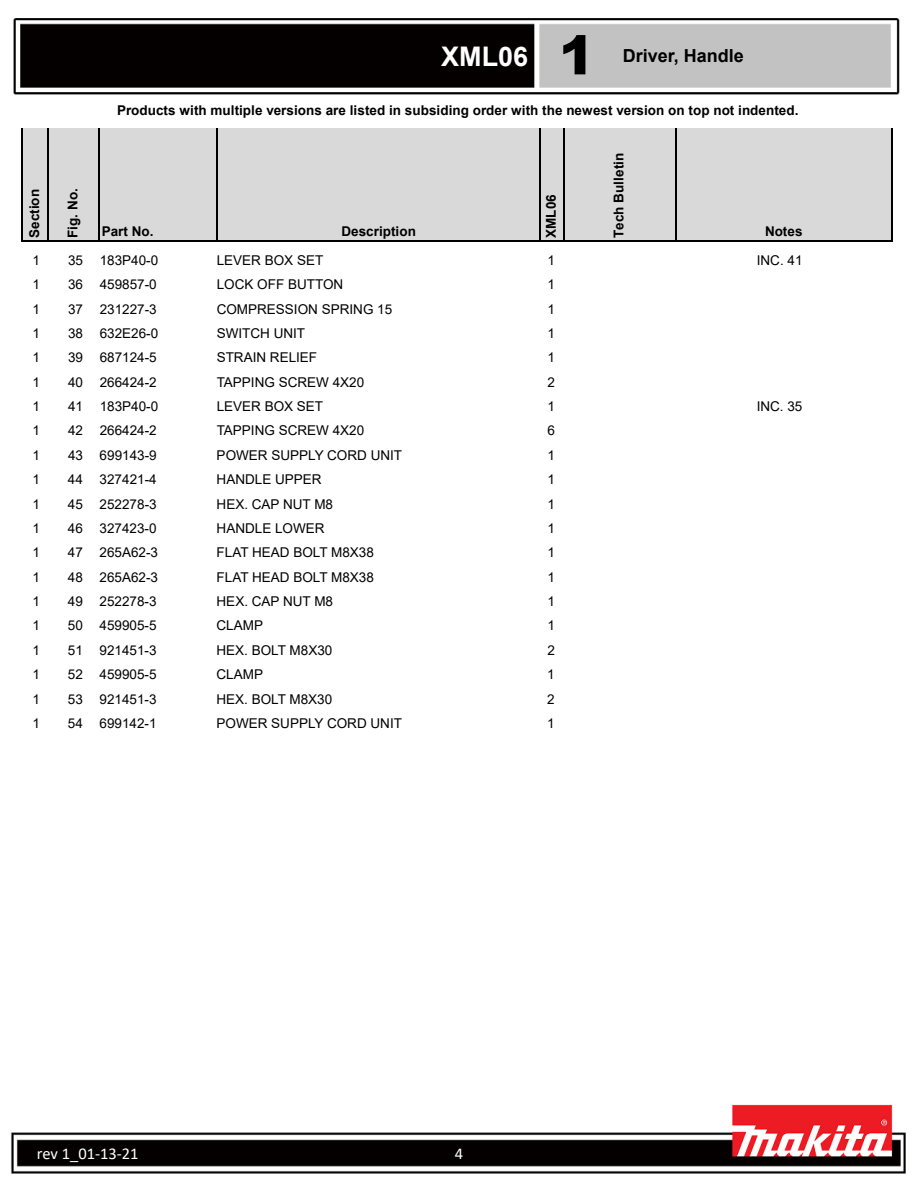
<style>
.page{position:relative;width:918px;height:1188px;background:#fff}
.page>*{position:absolute;margin:0;border:0;box-sizing:border-box;transform-origin:0 0}
.t1{font:700 27px "Arial";color:#fff}
.t2{font:700 18px "Arial";color:#000}
.t3{font:16.5px "Calibri";color:#fff}
.t4{font:13.5px "Arial";color:#000}
.t5{font:700 13.5px "Arial";color:#000}
.s1{font-weight:900;font-size:54px;color:#000}
</style>
<div class="page">
<img style="left:11px;top:18px;width:895px;height:1156px">
<div style="left:23px;top:129px;width:869px;height:112px;background:#d9d9d9"></div>
<hr style="left:22px;top:129px;width:1px;height:113px;background:#000">
<hr style="left:48px;top:129px;width:1px;height:113px;background:#000">
<hr style="left:98px;top:129px;width:2px;height:113px;background:#000">
<hr style="left:216px;top:129px;width:2px;height:113px;background:#000">
<hr style="left:539px;top:129px;width:2px;height:113px;background:#000">
<hr style="left:563px;top:129px;width:1px;height:113px;background:#000">
<hr style="left:675px;top:129px;width:1px;height:113px;background:#000">
<hr style="left:891px;top:129px;width:2px;height:113px;background:#000">
<hr style="left:23px;top:240px;width:870px;height:2px;background:#000">
<h1 class="t1" style="left:441px;top:37px;width:155px">XML06 <span class="s1">1</span></h1>
<h2 class="t2" style="left:623px;top:43px;width:123px">Driver, Handle</h2>
<p class="t5" style="left:25px;top:238px;width:50px;rotate:-90deg">Section</p>
<p class="t5" style="left:63px;top:238px;width:51px;rotate:-90deg">Fig. No.</p>
<p class="t5" style="left:117px;top:100px;width:683px">Products with multiple versions are listed in subsiding order with the newest version on top not indented.</p>
<p class="t5" style="left:102px;top:222px;width:53px">Part No.</p>
<p class="t5" style="left:341px;top:222px;width:76px">Description</p>
<p class="t5" style="left:542px;top:238px;width:45px;rotate:-90deg">XML06</p>
<p class="t5" style="left:609px;top:238px;width:87px;rotate:-90deg">Tech Bulletin</p>
<p class="t5" style="left:765px;top:222px;width:39px">Notes</p>
<p class="t4" style="left:33px;top:251px;width:9px">1</p>
<p class="t4" style="left:68px;top:251px;width:92px">35 183P40-0</p>
<p class="t4" style="left:217px;top:251px;width:108px">LEVER BOX SET</p>
<p class="t4" style="left:548px;top:251px;width:9px">1</p>
<p class="t4" style="left:757px;top:251px;width:47px">INC. 41</p>
<p class="t4" style="left:33px;top:275px;width:9px">1</p>
<p class="t4" style="left:68px;top:275px;width:90px">36 459857-0</p>
<p class="t4" style="left:217px;top:275px;width:128px">LOCK OFF BUTTON</p>
<p class="t4" style="left:548px;top:275px;width:9px">1</p>
<p class="t4" style="left:33px;top:299px;width:9px">1</p>
<p class="t4" style="left:68px;top:299px;width:90px">37 231227-3</p>
<p class="t4" style="left:217px;top:299px;width:177px">COMPRESSION SPRING 15</p>
<p class="t4" style="left:548px;top:299px;width:9px">1</p>
<p class="t4" style="left:33px;top:324px;width:9px">1</p>
<p class="t4" style="left:68px;top:324px;width:92px">38 632E26-0</p>
<p class="t4" style="left:217px;top:324px;width:90px">SWITCH UNIT</p>
<p class="t4" style="left:547px;top:324px;width:9px">1</p>
<p class="t4" style="left:33px;top:348px;width:9px">1</p>
<p class="t4" style="left:68px;top:348px;width:90px">39 687124-5</p>
<p class="t4" style="left:217px;top:348px;width:102px">STRAIN RELIEF</p>
<p class="t4" style="left:547px;top:348px;width:9px">1</p>
<p class="t4" style="left:33px;top:373px;width:9px">1</p>
<p class="t4" style="left:68px;top:373px;width:90px">40 266424-2</p>
<p class="t4" style="left:217px;top:373px;width:149px">TAPPING SCREW 4X20</p>
<p class="t4" style="left:547px;top:373px;width:9px">2</p>
<p class="t4" style="left:33px;top:397px;width:9px">1</p>
<p class="t4" style="left:68px;top:397px;width:92px">41 183P40-0</p>
<p class="t4" style="left:217px;top:397px;width:108px">LEVER BOX SET</p>
<p class="t4" style="left:547px;top:397px;width:9px">1</p>
<p class="t4" style="left:757px;top:397px;width:47px">INC. 35</p>
<p class="t4" style="left:33px;top:421px;width:9px">1</p>
<p class="t4" style="left:68px;top:421px;width:90px">42 266424-2</p>
<p class="t4" style="left:217px;top:421px;width:149px">TAPPING SCREW 4X20</p>
<p class="t4" style="left:547px;top:421px;width:9px">6</p>
<p class="t4" style="left:33px;top:446px;width:9px">1</p>
<p class="t4" style="left:68px;top:446px;width:90px">43 699143-9</p>
<p class="t4" style="left:217px;top:446px;width:187px">POWER SUPPLY CORD UNIT</p>
<p class="t4" style="left:547px;top:446px;width:9px">1</p>
<p class="t4" style="left:33px;top:470px;width:9px">1</p>
<p class="t4" style="left:68px;top:470px;width:90px">44 327421-4</p>
<p class="t4" style="left:217px;top:470px;width:107px">HANDLE UPPER</p>
<p class="t4" style="left:547px;top:470px;width:9px">1</p>
<p class="t4" style="left:33px;top:495px;width:9px">1</p>
<p class="t4" style="left:68px;top:495px;width:90px">45 252278-3</p>
<p class="t4" style="left:217px;top:495px;width:118px">HEX. CAP NUT M8</p>
<p class="t4" style="left:547px;top:495px;width:9px">1</p>
<p class="t4" style="left:32px;top:519px;width:9px">1</p>
<p class="t4" style="left:68px;top:519px;width:90px">46 327423-0</p>
<p class="t4" style="left:217px;top:519px;width:110px">HANDLE LOWER</p>
<p class="t4" style="left:547px;top:519px;width:9px">1</p>
<p class="t4" style="left:32px;top:543px;width:9px">1</p>
<p class="t4" style="left:68px;top:543px;width:92px">47 265A62-3</p>
<p class="t4" style="left:217px;top:543px;width:159px">FLAT HEAD BOLT M8X38</p>
<p class="t4" style="left:547px;top:543px;width:9px">1</p>
<p class="t4" style="left:32px;top:568px;width:9px">1</p>
<p class="t4" style="left:68px;top:568px;width:92px">48 265A62-3</p>
<p class="t4" style="left:217px;top:568px;width:159px">FLAT HEAD BOLT M8X38</p>
<p class="t4" style="left:547px;top:568px;width:9px">1</p>
<p class="t4" style="left:32px;top:592px;width:9px">1</p>
<p class="t4" style="left:68px;top:592px;width:90px">49 252278-3</p>
<p class="t4" style="left:217px;top:592px;width:118px">HEX. CAP NUT M8</p>
<p class="t4" style="left:547px;top:592px;width:9px">1</p>
<p class="t4" style="left:32px;top:616px;width:9px">1</p>
<p class="t4" style="left:68px;top:616px;width:90px">50 459905-5</p>
<p class="t4" style="left:217px;top:616px;width:48px">CLAMP</p>
<p class="t4" style="left:547px;top:616px;width:9px">1</p>
<p class="t4" style="left:32px;top:641px;width:9px">1</p>
<p class="t4" style="left:68px;top:641px;width:90px">51 921451-3</p>
<p class="t4" style="left:217px;top:641px;width:117px">HEX. BOLT M8X30</p>
<p class="t4" style="left:547px;top:641px;width:9px">2</p>
<p class="t4" style="left:32px;top:665px;width:9px">1</p>
<p class="t4" style="left:68px;top:665px;width:90px">52 459905-5</p>
<p class="t4" style="left:217px;top:665px;width:48px">CLAMP</p>
<p class="t4" style="left:547px;top:665px;width:9px">1</p>
<p class="t4" style="left:32px;top:690px;width:9px">1</p>
<p class="t4" style="left:68px;top:690px;width:90px">53 921451-3</p>
<p class="t4" style="left:217px;top:690px;width:117px">HEX. BOLT M8X30</p>
<p class="t4" style="left:547px;top:690px;width:9px">2</p>
<p class="t4" style="left:32px;top:714px;width:9px">1</p>
<p class="t4" style="left:68px;top:714px;width:90px">54 699142-1</p>
<p class="t4" style="left:217px;top:714px;width:187px">POWER SUPPLY CORD UNIT</p>
<p class="t4" style="left:547px;top:714px;width:9px">1</p>
<p class="t3" style="left:37px;top:1142px;width:103px">rev 1_01-13-21</p>
<p class="t3" style="left:455px;top:1142px;width:10px">4</p>
</div>
